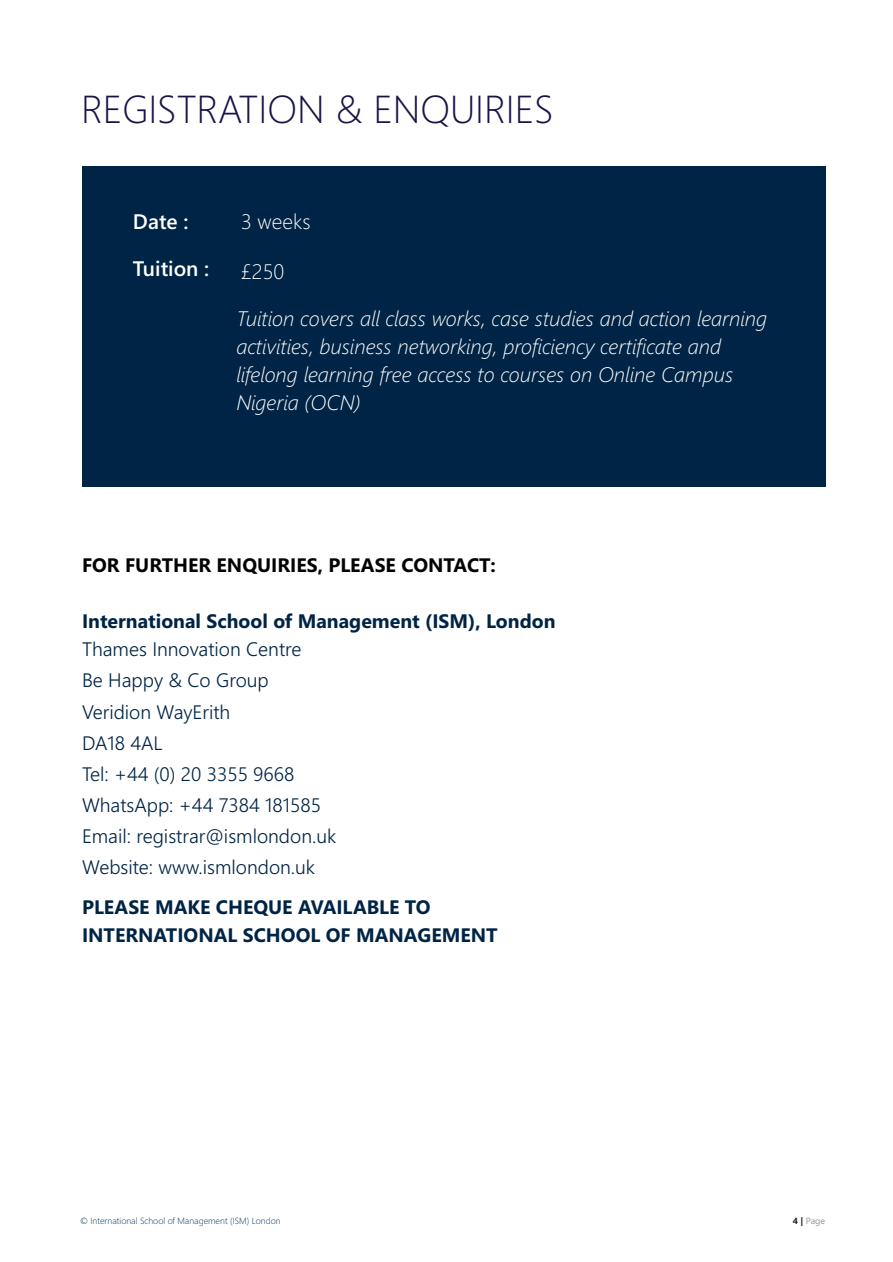
<style>
.page{position:relative;width:893px;height:1262px;background:#fff}
.page>*{position:absolute;margin:0;border:0;box-sizing:border-box;transform-origin:0 0}
.t1{font:300 39px "Segoe UI";color:#181446}
.t2{font:italic 300 21px/27.9px "Segoe UI";color:#fff}
.t3{font:600 21px "Segoe UI";color:#fff}
.t4{font:300 21px "Segoe UI";color:#fff}
.t5{font:300 19.5px/31.2px "Segoe UI";color:#002445}
.t6{font:700 19.5px/28.2px "Segoe UI";color:#002445}
.t7{font:700 19.5px "Segoe UI";color:#020304}
.t8{font:300 9px "Segoe UI";color:#013157}
.t9{font:9px "Segoe UI";color:#969696}
.s1{font-weight:700;color:#231f20}
</style>
<div class="page">
<div style="left:82px;top:167px;width:743px;height:320px;background:#002445"></div>
<h1 class="t1" style="left:81px;top:94px;width:474px">REGISTRATION &amp; ENQUIRIES</h1>
<p class="t3" style="left:133px;top:214px;width:57px">Date :</p>
<p class="t4" style="left:241px;top:214px;width:71px">3 weeks</p>
<p class="t3" style="left:133px;top:261px;width:78px">Tuition :</p>
<p class="t4" style="left:241px;top:263px;width:45px">£250</p>
<p class="t2" style="left:236px;top:306px;width:532px">Tuition covers all class works, case studies and action learning activities, business networking, proficiency certificate and lifelong learning free access to courses on Online Campus Nigeria (OCN)</p>
<p class="t7" style="left:82px;top:557px;width:415px">FOR FURTHER ENQUIRIES, PLEASE CONTACT:</p>
<p class="t6" style="left:82px;top:609px;width:475px">International School of Management (ISM), London</p>
<p class="t5" style="left:82px;top:635px;width:256px">Thames Innovation Centre<br>Be Happy &amp; Co Group<br>Veridion WayErith<br>DA18 4AL<br>Tel: +44 (0) 20 3355 9668<br>WhatsApp: +44 7384 181585<br>Email: registrar@ismlondon.uk<br>Website: www.ismlondon.uk</p>
<p class="t6" style="left:82px;top:895px;width:417px">PLEASE MAKE CHEQUE AVAILABLE TO<br>INTERNATIONAL SCHOOL OF MANAGEMENT</p>
<p class="t8" style="left:80px;top:1217px;width:202px">© International School of Management (ISM) London</p>
<p class="t9" style="left:792px;top:1217px;width:34px"><span class="s1">4 |</span> Page</p>
</div>
